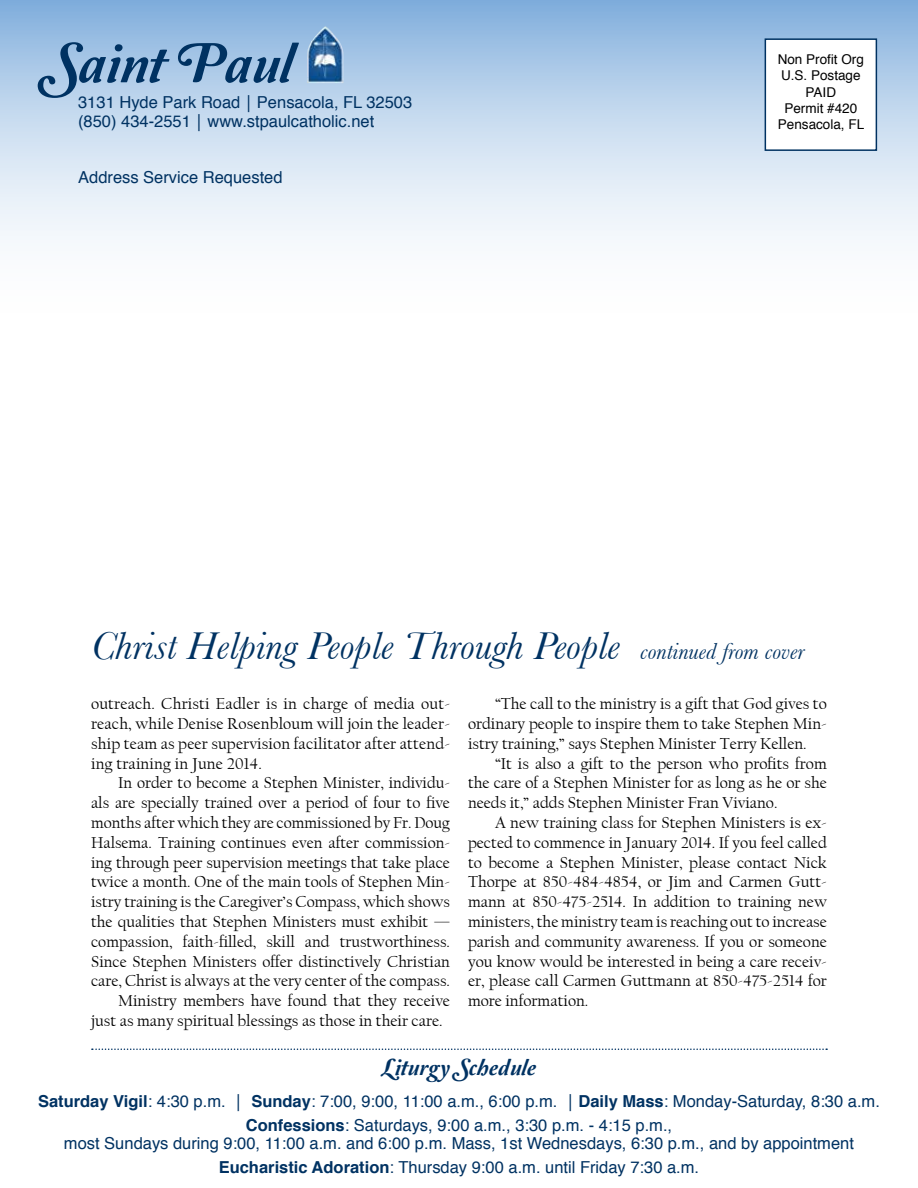
<style>
.page{position:relative;width:918px;height:1188px;background:#fff}
.page>*{position:absolute;margin:0;border:0;box-sizing:border-box;transform-origin:0 0}
.t1{font:58.5px "Amperzand";color:#003262}
.t2{font:italic 40.5px "Baskerville";color:#003262}
.t3{font:24px "Amperzand";color:#003262}
.t4{font:16.5px/19.8px "Californian FB";color:#000;text-align:justify}
.t5{font:16.5px/24px "Helvetica";color:#003262;text-align:center}
.t6{font:13.5px/16.2px "Helvetica";color:#000;text-align:center}
.s1{font-size:24px}
.s2{font-weight:700}
</style>
<div class="page">
<svg style="left:0;top:0;width:918px;height:240px;background:#c3d8ee"></svg>
<div style="left:765px;top:38px;width:112px;height:113px;background:#fff;border:2px solid #003262"></div>
<svg style="left:92px;top:1048px;width:735px;height:2px"></svg>
<img style="left:307px;top:26px;width:36px;height:57px">
<h1 class="t1" style="left:42px;top:33px;width:251px">Saint Paul</h1>
<p class="t5" style="left:78px;top:92px;width:336px;line-height:19.8px;text-align:left">3131 Hyde Park Road│Pensacola, FL 32503 (850) 434-2551│www.stpaulcatholic.net</p>
<p class="t5" style="left:78px;top:166px;width:206px">Address Service Requested</p>
<p class="t6" style="left:778px;top:52px;width:88px">Non Profit Org<br>U.S. Postage<br>PAID<br>Permit #420<br>Pensacola, FL</p>
<h2 class="t2" style="left:91px;top:622px;width:715px">Christ Helping People Through People <span class="s1">continued from cover</span></h2>
<p class="t4" style="left:91px;top:694px;width:360px">outreach. Christi Eadler is in charge of media out&shy;reach, while Denise Rosenbloum will join the leader&shy;ship team as peer supervision facilitator after attend&shy;ing training in June 2014.</p>
<p class="t4" style="left:118px;top:773px;width:333px">In order to become a Stephen Minister, individu-</p>
<p class="t4" style="left:91px;top:793px;width:360px">als are specially trained over a period of four to five</p>
<p class="t4" style="left:91px;top:813px;width:360px">months after which they are commissioned by Fr. Doug</p>
<p class="t4" style="left:91px;top:833px;width:360px">Halsema. Training continues even after commission-</p>
<p class="t4" style="left:91px;top:852px;width:360px">ing through peer supervision meetings that take place</p>
<p class="t4" style="left:91px;top:872px;width:360px">twice a month. One of the main tools of Stephen Min-</p>
<p class="t4" style="left:91px;top:892px;width:360px">istry training is the Caregiver’s Compass, which shows</p>
<p class="t4" style="left:91px;top:912px;width:360px">the qualities that Stephen Ministers must exhibit —</p>
<p class="t4" style="left:91px;top:932px;width:360px">compassion, faith-filled, skill and trustworthiness.</p>
<p class="t4" style="left:91px;top:951px;width:360px">Since Stephen Ministers offer distinctively Christian</p>
<p class="t4" style="left:91px;top:971px;width:360px">care, Christ is always at the very center of the compass.</p>
<p class="t4" style="left:118px;top:991px;width:333px">Ministry members have found that they receive</p>
<p class="t4" style="left:91px;top:1011px;width:353px">just as many spiritual blessings as those in their care.</p>
<p class="t4" style="left:468px;top:694px;width:360px;text-indent:27px">“The call to the ministry is a gift that God gives to ordinary people to inspire them to take Stephen Min&shy;istry training,” says Stephen Minister Terry Kellen.</p>
<p class="t4" style="left:468px;top:753px;width:360px;text-indent:27px">“It is also a gift to the person who profits from the care of a Stephen Minister for as long as he or she needs it,” adds Stephen Minister Fran Viviano.</p>
<p class="t4" style="left:468px;top:813px;width:360px;text-indent:27px">A new training class for Stephen Ministers is ex&shy;pected to commence in January 2014. If you feel called to become a Stephen Minister, please contact Nick Thorpe at 850-484-4854, or Jim and Carmen Gutt&shy;mann at 850-475-2514. In addition to training new ministers, the ministry team is reaching out to increase parish and community awareness. If you or someone you know would be interested in being a care receiv&shy;er, please call Carmen Guttmann at 850-475-2514 for more information.</p>
<h3 class="t3" style="left:382px;top:1054px;width:156px">Liturgy Schedule</h3>
<p class="t5" style="left:38px;top:1090px;width:843px"><span class="s2">Saturday Vigil</span>: 4:30 p.m. │ <span class="s2">Sunday</span>: 7:00, 9:00, 11:00 a.m., 6:00 p.m. │<span class="s2">Daily Mass</span>: Monday-Saturday, 8:30 a.m.<br><span class="s2">Confessions</span>: Saturdays, 9:00 a.m., 3:30 p.m. - 4:15 p.m.,</p>
<p class="t5" style="left:64px;top:1132px;width:792px">most Sundays during 9:00, 11:00 a.m. and 6:00 p.m. Mass, 1st Wednesdays, 6:30 p.m., and by appointment<br><span class="s2">Eucharistic Adoration</span>: Thursday 9:00 a.m. until Friday 7:30 a.m.</p>
</div>
